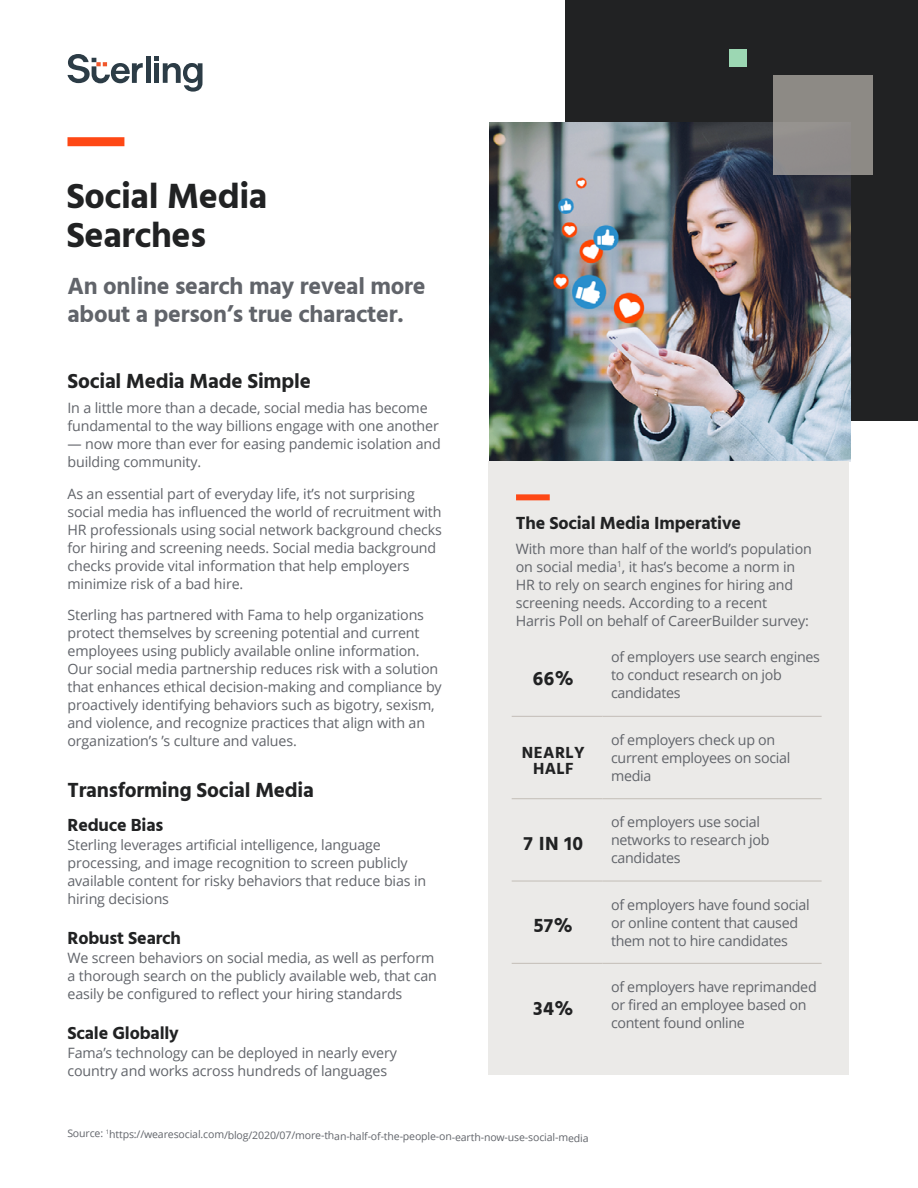
<style>
.page{position:relative;width:918px;height:1188px;background:#fff}
.page>*{position:absolute;margin:0;border:0;box-sizing:border-box;transform-origin:0 0}
.t1{font:700 36px/39px "Hind";letter-spacing:-.01em;color:#212223}
.t2{font:700 24px/28.2px "Hind";letter-spacing:-.01em;color:#61646a}
.t3{font:700 21px "Hind";letter-spacing:-.01em;color:#212223}
.t4{font:700 19.5px "Hind";letter-spacing:.025em;color:#212223}
.t5{font:700 18px "Hind";letter-spacing:-.01em;color:#212223}
.t6{font:700 16.5px/16.5px "Hind";letter-spacing:.025em;color:#212223;text-align:center}
.t7{font:14.25px/18px "Open Sans";letter-spacing:-.01em;color:#61646a}
.t8{font:10.5px "Open Sans";color:#61646a}
.t9{font:6.15px "Open Sans";color:#61646a}
</style>
<div class="page">
<div style="left:146px;top:56px;width:5px;height:27px;background:#2c3c46"></div>
<svg style="left:154px;top:56px;width:48px;height:36px"></svg>
<svg style="left:68px;top:54px;width:75px;height:29px"></svg>
<div style="left:565px;top:0;width:353px;height:420px;background:#212223"></div>
<img style="left:489px;top:123px;width:361px;height:338px">
<div style="left:729px;top:50px;width:17px;height:17px;background:#9cd7b3"></div>
<div style="left:773px;top:76px;width:100px;height:99px;background:#8d8a85"></div>
<div style="left:68px;top:137px;width:56px;height:9px;background:#fe4815"></div>
<div style="left:488px;top:462px;width:360px;height:613px;background:#ebeae8"></div>
<div style="left:516px;top:494px;width:34px;height:6px;background:#fe4815"></div>
<hr style="left:512px;top:716px;width:90px;height:1px;background:#c7c2bc">
<hr style="left:602px;top:716px;width:220px;height:1px;background:#c7c2bc">
<hr style="left:512px;top:798px;width:90px;height:1px;background:#c7c2bc">
<hr style="left:602px;top:798px;width:220px;height:1px;background:#c7c2bc">
<hr style="left:512px;top:880px;width:90px;height:2px;background:#c7c2bc">
<hr style="left:602px;top:880px;width:220px;height:2px;background:#c7c2bc">
<hr style="left:512px;top:963px;width:90px;height:1px;background:#c7c2bc">
<hr style="left:602px;top:963px;width:220px;height:1px;background:#c7c2bc">
<h1 class="t1" style="left:66px;top:177px;width:203px">Social Media<br>Searches</h1>
<h2 class="t2" style="left:68px;top:271px;width:360px">An online search may reveal more about a person’s true character.</h2>
<h3 class="t3" style="left:68px;top:369px;width:245px">Social Media Made Simple</h3>
<p class="t7" style="left:68px;top:398px;width:373px">In a little more than a decade, social media has become fundamental to the way billions engage with one another</p>
<p class="t7" style="left:68px;top:434px;width:375px">— now more than ever for easing pandemic isolation and building community.</p>
<p class="t7" style="left:68px;top:484px;width:376px">As an essential part of everyday life, it’s not surprising social media has influenced the world of recruitment with HR professionals using social network background checks for hiring and screening needs. Social media background checks provide vital information that help employers minimize risk of a bad hire.</p>
<p class="t7" style="left:68px;top:605px;width:376px">Sterling has partnered with Fama to help organizations protect themselves by screening potential and current employees using publicly available online information.<br>Our social media partnership reduces risk with a solution that enhances ethical decision-making and compliance by proactively identifying behaviors such as bigotry, sexism, and violence, and recognize practices that align with an organization’s ’s culture and values.</p>
<h3 class="t3" style="left:68px;top:777px;width:248px">Transforming Social Media</h3>
<p class="t5" style="left:68px;top:814px;width:97px">Reduce Bias</p>
<p class="t7" style="left:68px;top:836px;width:360px">Sterling leverages artificial intelligence, language processing, and image recognition to screen publicly available content for risky behaviors that reduce bias in hiring decisions</p>
<p class="t5" style="left:68px;top:927px;width:115px">Robust Search</p>
<p class="t7" style="left:68px;top:948px;width:371px">We screen behaviors on social media, as well as perform a thorough search on the publicly available web, that can easily be configured to reflect your hiring standards</p>
<p class="t5" style="left:68px;top:1022px;width:113px">Scale Globally</p>
<p class="t7" style="left:68px;top:1043px;width:331px">Fama’s technology can be deployed in nearly every country and works across hundreds of languages</p>
<p class="t5" style="left:516px;top:512px;width:227px">The Social Media Imperative</p>
<p class="t7" style="left:516px;top:539px;width:298px">With more than half of the world’s population on social media<sup>1</sup>, it has’s become a norm in HR to rely on search engines for hiring and screening needs. According to a recent<br>Harris Poll on behalf of CareerBuilder survey:</p>
<h3 class="t4" style="left:533px;top:667px;width:42px">66%</h3>
<p class="t6" style="left:522px;top:744px;width:64px">NEARLY<br>HALF</p>
<h3 class="t4" style="left:523px;top:832px;width:61px">7 IN 10</h3>
<h3 class="t4" style="left:534px;top:914px;width:41px">57%</h3>
<h3 class="t4" style="left:533px;top:997px;width:42px">34%</h3>
<p class="t7" style="left:611px;top:648px;width:210px">of employers use search engines to conduct research on job candidates</p>
<p class="t7" style="left:611px;top:730px;width:181px">of employers check up on current employees on social media</p>
<p class="t7" style="left:611px;top:813px;width:160px">of employers use social networks to research job candidates</p>
<p class="t7" style="left:611px;top:895px;width:200px">of employers have found social or online content that caused them not to hire candidates</p>
<p class="t7" style="left:611px;top:978px;width:207px">of employers have reprimanded or fired an employee based on content found online</p>
<p class="t8" style="left:68px;top:1126px;width:37px;rotate:1deg">Source:</p>
<p class="t9" style="left:106px;top:1128px;width:5px">1</p>
<p class="t8" style="left:109px;top:1124px;width:481px;rotate:1deg">https://wearesocial.com/blog/2020/07/more-than-half-of-the-people-on-earth-now-use-social-media</p>
</div>
